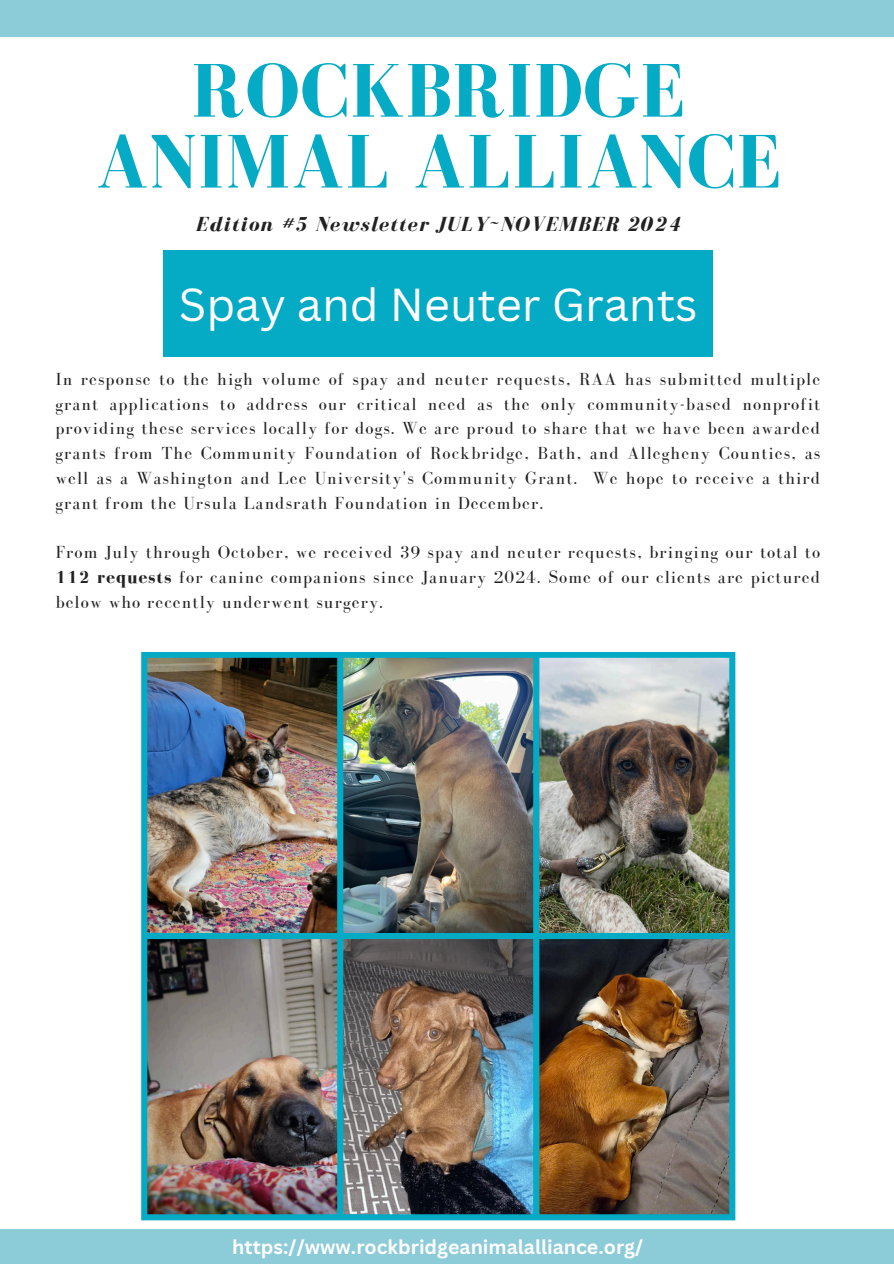
<style>
.page{position:relative;width:894px;height:1264px;background:#fff}
.page>*{position:absolute;margin:0;border:0;box-sizing:border-box;transform-origin:0 0}
.t1{font:700 78px/70.8px "Bodoni FLF";letter-spacing:.01em;color:#05abc4;text-align:center}
.t2{font:45px "Canva Sans";color:#fff}
.t3{font:italic 700 21px "Bodoni FLF";letter-spacing:.06em;color:#222}
.t4{font:700 19.5px "Canva Sans";color:#fff}
.t5{font:18px/24.8px "Bodoni FLF";letter-spacing:.06em;color:#222;text-align:justify}
.s1{font-weight:700}
</style>
<div class="page">
<div style="left:0;top:1229px;width:893px;height:34px;background:#8ccbd8"></div>
<div style="left:0;top:0;width:893px;height:37px;background:#8ccbd8"></div>
<div style="left:163px;top:250px;width:549px;height:106px;background:#05abc4"></div>
<img style="left:141px;top:652px;width:594px;height:568px">
<p class="t1" style="left:95px;top:55px;width:687px">ROCKBRIDGE<br>ANIMAL ALLIANCE</p>
<p class="t3" style="left:195px;top:213px;width:487px">Edition #5 Newsletter JULY~NOVEMBER 2024</p>
<p class="t2" style="left:179px;top:273px;width:520px">Spay and Neuter Grants</p>
<p class="t5" style="left:55px;top:366px;width:766px">In response to the high volume of spay and neuter requests, RAA has submitted multiple grant applications to address our critical need as the only community-based nonprofit providing these services locally for dogs. We are proud to share that we have been awarded grants from The Community Foundation of Rockbridge, Bath, and Allegheny Counties, as well as a Washington and Lee University's Community Grant. We hope to receive a third grant from the Ursula Landsrath Foundation in December.</p>
<p class="t5" style="left:55px;top:539px;width:766px">From July through October, we received 39 spay and neuter requests, bringing our total to <span class="s1">112 requests</span> for canine companions since January 2024. Some of our clients are pictured below who recently underwent surgery.</p>
<p class="t4" style="left:232px;top:1233px;width:412px">https://www.rockbridgeanimalalliance.org/</p>
</div>
